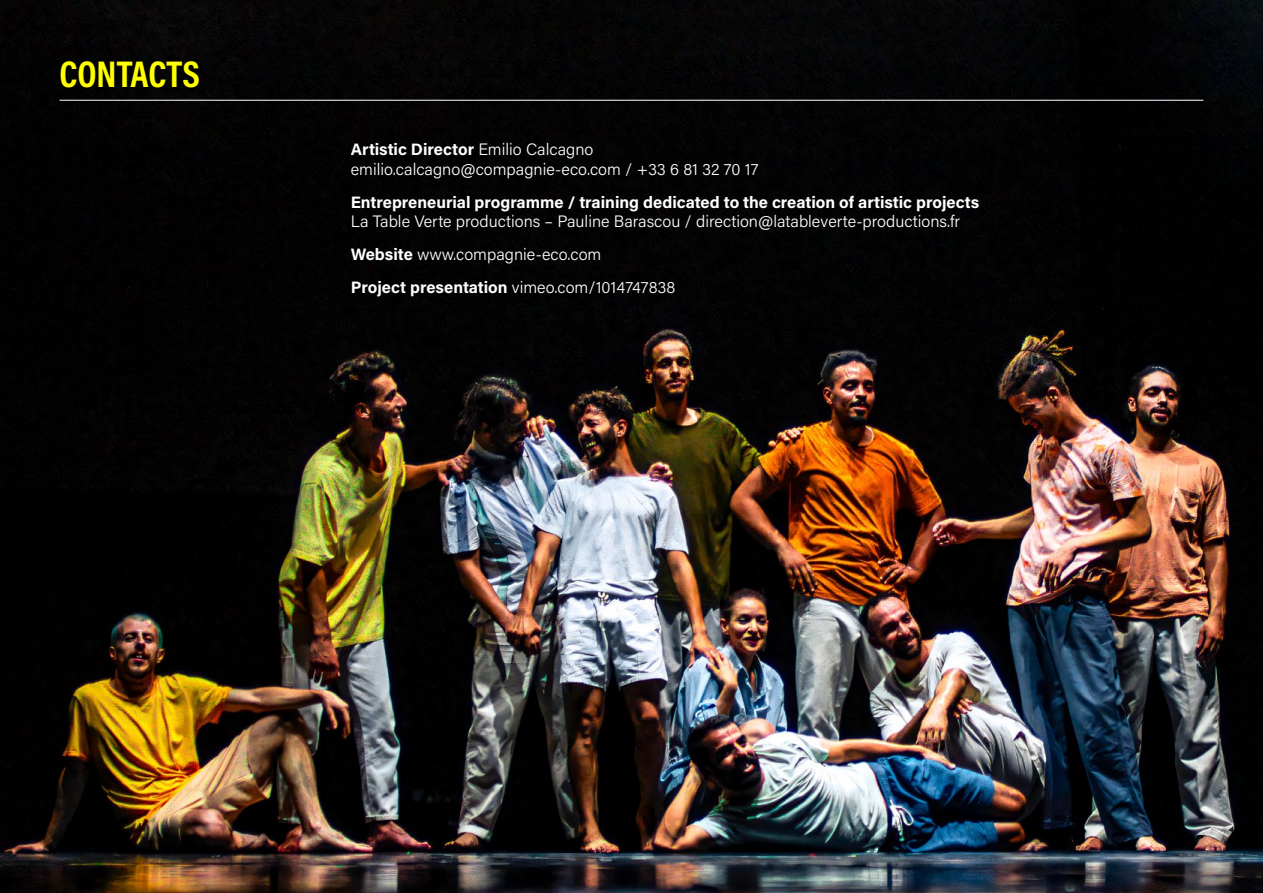
<style>
.page{position:relative;width:1263px;height:893px;background:#fff}
.page>*{position:absolute;margin:0;border:0;box-sizing:border-box;transform-origin:0 0}
.t1{font:700 37.5px "Acumin Pro Cond";color:#ff0}
.t2{font:300 16.5px/32.5px "Acumin Pro";color:#fff}
.t3{font:700 16.5px "Acumin Pro";color:#fff}
.s1{font-weight:700}
</style>
<div class="page">
<img style="left:0;top:0;width:1263px;height:893px">
<hr style="left:60px;top:100px;width:1143px;height:1px;background:#fff">
<h1 class="t1" style="left:60px;top:49px;width:142px">CONTACTS</h1>
<p class="t2" style="left:351px;top:139px;width:409px;line-height:19.8px"><span class="s1">Artistic Director</span> Emilio Calcagno emilio.calcagno@compagnie-eco.com / +33 6 81 32 70 17</p>
<p class="t3" style="left:351px;top:190px;width:630px">Entrepreneurial programme / training dedicated to the creation of artistic projects</p>
<p class="t2" style="left:351px;top:205px;width:611px">La Table Verte productions – Pauline Barascou / direction@latableverte-productions.fr<br><span class="s1">Website</span> www.compagnie-eco.com<br><span class="s1">Project presentation</span> vimeo.com/1014747838</p>
</div>
